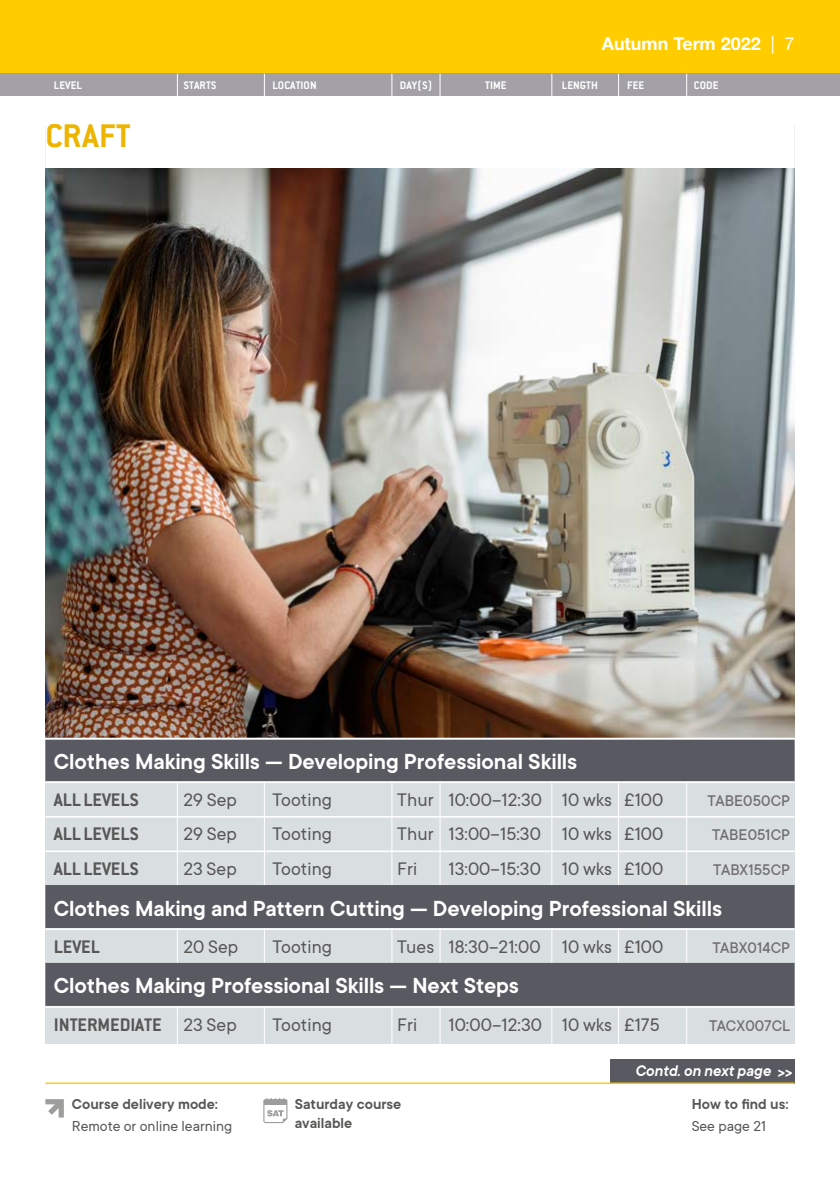
<style>
.page{position:relative;width:840px;height:1191px;background:#fff}
.page>*{position:absolute;margin:0;border:0;box-sizing:border-box;transform-origin:0 0}
.Headline{font:700 36px "Conduit ITC Std";letter-spacing:.015em;color:#edb500}
.Course_Title__W{font:600 24px "TT Commons";letter-spacing:-.005em;color:#fff}
.Instance{font:20px "TT Commons";letter-spacing:.005em;color:#575756}
.Instance-2{font:700 20px "Conduit ITC Std";letter-spacing:-.005em;color:#575756}
.t1{font:700 18px "Helvetica Neue LT Std";color:#fff}
.Instance-3{font:500 17px "TT Commons";letter-spacing:.005em;color:#706f6f}
.t2{font:italic 600 17px "TT Commons";color:#fff}
.t3{font:600 15.8px/19px "TT Commons";color:#575756}
.t4{font:15.8px "TT Commons";color:#575756}
.t5{font:700 12px "Conduit ITC Std";letter-spacing:.005em;color:#fff}
.s1{font-weight:400}
.s2{font-family:"TT Commons";font-weight:400}
</style>
<div class="page">
<div style="left:45px;top:125px;width:749px;height:958px;background:#d9dfe1"></div>
<hr style="left:685px;top:125px;width:1px;height:957px;background:#fff">
<hr style="left:177px;top:125px;width:1px;height:957px;background:#fff">
<hr style="left:264px;top:125px;width:1px;height:957px;background:#fff">
<hr style="left:391px;top:125px;width:1px;height:957px;background:#fff">
<hr style="left:439px;top:125px;width:1px;height:957px;background:#fff">
<hr style="left:551px;top:125px;width:1px;height:957px;background:#fff">
<hr style="left:617px;top:125px;width:1px;height:957px;background:#fff">
<div style="left:0;top:0;width:839px;height:74px;background:#fc0"></div>
<div style="left:45px;top:93px;width:749px;height:94px;background:#fff"></div>
<div style="left:45px;top:738px;width:749px;height:43px;background:#585961"></div>
<hr style="left:45px;top:781px;width:749px;height:2px;background:#fff">
<hr style="left:45px;top:816px;width:749px;height:1px;background:#fff">
<hr style="left:45px;top:850px;width:749px;height:2px;background:#fff">
<div style="left:45px;top:885px;width:749px;height:43px;background:#585961"></div>
<hr style="left:45px;top:928px;width:749px;height:2px;background:#fff">
<div style="left:45px;top:963px;width:749px;height:43px;background:#585961"></div>
<hr style="left:45px;top:1006px;width:749px;height:1px;background:#fff">
<div style="left:33px;top:1044px;width:773px;height:89px;background:#fff"></div>
<img style="left:45px;top:169px;width:749px;height:568px">
<hr style="left:41px;top:737px;width:757px;height:2px;background:#fff">
<div style="left:609px;top:1059px;width:185px;height:25px;background:#585961"></div>
<div style="left:0;top:74px;width:839px;height:22px;background:#a3a1a7"></div>
<hr style="left:45px;top:1082px;width:749px;height:2px;background:#fc0">
<svg style="left:177px;top:74px;width:1px;height:22px"></svg>
<svg style="left:264px;top:74px;width:1px;height:22px"></svg>
<svg style="left:391px;top:74px;width:1px;height:22px"></svg>
<svg style="left:439px;top:74px;width:1px;height:22px"></svg>
<svg style="left:551px;top:74px;width:1px;height:22px"></svg>
<svg style="left:45px;top:1099px;width:19px;height:18px"></svg>
<svg style="left:263px;top:1098px;width:24px;height:25px"></svg>
<p class="t1" style="left:601px;top:33px;width:194px">Autumn Term 2022 <span class="s1">| 7</span></p>
<p class="t5" style="left:54px;top:78px;width:30px">LEVEL</p>
<p class="t5" style="left:183px;top:78px;width:34px">STARTS</p>
<p class="t5" style="left:272px;top:78px;width:46px">LOCATION</p>
<p class="t5" style="left:399px;top:78px;width:34px">DAY(S)</p>
<p class="t5" style="left:485px;top:78px;width:23px">TIME</p>
<p class="t5" style="left:561px;top:78px;width:38px">LENGTH</p>
<p class="t5" style="left:626px;top:78px;width:19px">FEE</p>
<p class="t5" style="left:693px;top:78px;width:26px">CODE</p>
<p class="Headline" style="left:45px;top:114px;width:87px">CRAFT</p>
<p class="Course_Title__W" style="left:54px;top:746px;width:524px">Clothes Making Skills — Developing Professional Skills</p>
<p class="Instance-2" style="left:54px;top:787px;width:86px">ALL LEVELS</p>
<p class="Instance" style="left:183px;top:787px;width:55px">29 Sep</p>
<p class="Instance" style="left:272px;top:787px;width:61px">Tooting</p>
<p class="Instance" style="left:397px;top:787px;width:267px">Thur 10:00–12:30 10 wks £100</p>
<p class="Instance-3" style="left:707px;top:790px;width:84px">TABE050CP</p>
<p class="Instance-2" style="left:54px;top:822px;width:86px">ALL LEVELS</p>
<p class="Instance" style="left:183px;top:821px;width:55px">29 Sep</p>
<p class="Instance" style="left:272px;top:821px;width:61px">Tooting</p>
<p class="Instance" style="left:397px;top:821px;width:267px">Thur 13:00–15:30 10 wks £100</p>
<p class="Instance-3" style="left:711px;top:824px;width:80px">TABE051CP</p>
<p class="Instance-2" style="left:54px;top:856px;width:86px">ALL LEVELS</p>
<p class="Instance" style="left:183px;top:856px;width:55px">23 Sep</p>
<p class="Instance" style="left:272px;top:856px;width:61px">Tooting</p>
<p class="Instance" style="left:397px;top:856px;width:21px">Fri</p>
<p class="Instance" style="left:448px;top:856px;width:216px">13:00–15:30 10 wks £100</p>
<p class="Instance-3" style="left:713px;top:858px;width:78px">TABX155CP</p>
<p class="Course_Title__W" style="left:54px;top:892px;width:669px">Clothes Making and Pattern Cutting — Developing Professional Skills</p>
<p class="Instance-2" style="left:54px;top:934px;width:47px">LEVEL</p>
<p class="Instance" style="left:183px;top:934px;width:56px">20 Sep</p>
<p class="Instance" style="left:272px;top:934px;width:61px">Tooting</p>
<p class="Instance" style="left:397px;top:934px;width:267px">Tues 18:30–21:00 10 wks £100</p>
<p class="Instance-3" style="left:712px;top:936px;width:79px">TABX014CP</p>
<p class="Course_Title__W" style="left:54px;top:970px;width:466px">Clothes Making Professional Skills — Next Steps</p>
<p class="Instance-2" style="left:54px;top:1012px;width:184px">INTERMEDIATE <span class="s2">23 Sep</span></p>
<p class="Instance" style="left:272px;top:1011px;width:61px">Tooting</p>
<p class="Instance" style="left:397px;top:1011px;width:21px">Fri</p>
<p class="Instance" style="left:448px;top:1011px;width:213px">10:00–12:30 10 wks £175</p>
<p class="Instance-3" style="left:708px;top:1014px;width:82px">TACX007CL</p>
<p class="t2" style="left:634px;top:1059px;width:158px">Contd. on next page &gt;&gt;</p>
<p class="t3" style="left:72px;top:1094px;width:148px">Course delivery mode:</p>
<p class="t4" style="left:72px;top:1115px;width:162px">Remote or online learning</p>
<p class="t3" style="left:295px;top:1094px;width:108px">Saturday course available</p>
<p class="t3" style="left:691px;top:1094px;width:98px">How to find us:</p>
<p class="t4" style="left:691px;top:1115px;width:76px">See page 21</p>
</div>
